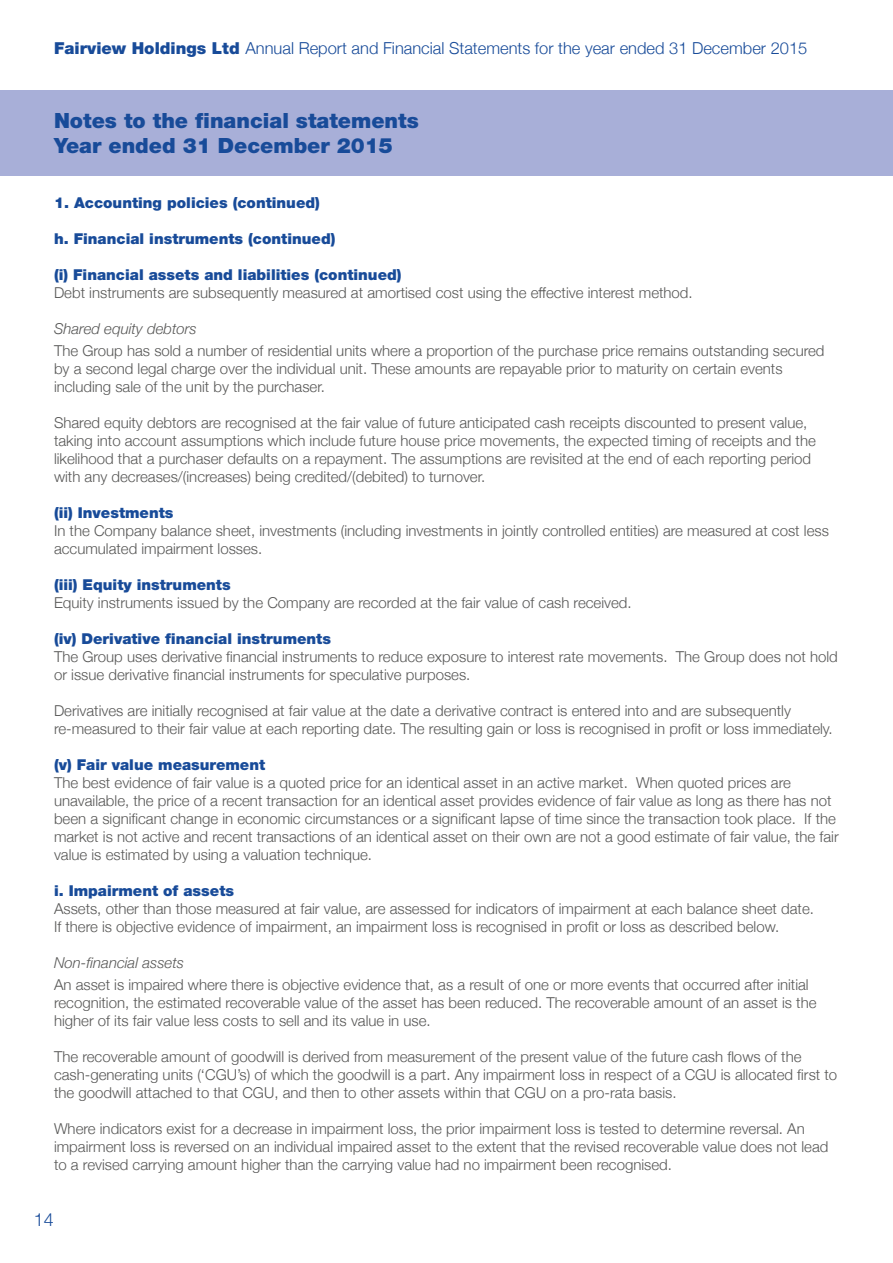
<style>
.page{position:relative;width:893px;height:1263px;background:#fff}
.page>*{position:absolute;margin:0;border:0;box-sizing:border-box;transform-origin:0 0}
.t1{font:900 21px/25.2px "Helvetica Neue LT Std";color:#184b99}
.t2{font:300 18px "Helvetica Neue";color:#184b99}
.t3{font:300 16.5px "Helvetica Neue";color:#184b99}
.t4{font:300 15px/18px "Helvetica Neue";color:#575756}
.t5{font:900 15px "Helvetica Neue LT Std";color:#184b99}
.t6{font:italic 300 15px "Helvetica Neue";color:#575756}
.s1{font-family:"Helvetica Neue LT Std";font-weight:900}
</style>
<div class="page">
<div style="left:0;top:90px;width:893px;height:86px;background:#a8afd8"></div>
<p class="t3" style="left:54px;top:35px;width:755px"><span class="s1">Fairview Holdings Ltd</span> Annual Report and Financial Statements for the year ended 31 December 2015</p>
<h1 class="t1" style="left:54px;top:108px;width:366px">Notes to the financial statements<br>Year ended 31 December 2015</h1>
<p class="t5" style="left:54px;top:193px;width:267px">1. Accounting policies (continued)</p>
<p class="t5" style="left:54px;top:229px;width:283px">h. Financial instruments (continued)</p>
<p class="t5" style="left:54px;top:265px;width:349px">(i) Financial assets and liabilities (continued)</p>
<p class="t4" style="left:54px;top:282px;width:640px">Debt instruments are subsequently measured at amortised cost using the effective interest method.</p>
<p class="t6" style="left:54px;top:316px;width:144px">Shared equity debtors</p>
<p class="t4" style="left:54px;top:340px;width:772px">The Group has sold a number of residential units where a proportion of the purchase price remains outstanding secured by a second legal charge over the individual unit. These amounts are repayable prior to maturity on certain events including sale of the unit by the purchaser.</p>
<p class="t4" style="left:54px;top:412px;width:763px">Shared equity debtors are recognised at the fair value of future anticipated cash receipts discounted to present value, taking into account assumptions which include future house price movements, the expected timing of receipts and the likelihood that a purchaser defaults on a repayment. The assumptions are revisited at the end of each reporting period with any decreases/(increases) being credited/(debited) to turnover.</p>
<p class="t5" style="left:54px;top:503px;width:121px">(ii) Investments</p>
<p class="t4" style="left:54px;top:520px;width:776px">In the Company balance sheet, investments (including investments in jointly controlled entities) are measured at cost less accumulated impairment losses.</p>
<p class="t5" style="left:54px;top:575px;width:178px">(iii) Equity instruments</p>
<p class="t4" style="left:54px;top:592px;width:579px">Equity instruments issued by the Company are recorded at the fair value of cash received.</p>
<p class="t5" style="left:54px;top:629px;width:278px">(iv) Derivative financial instruments</p>
<p class="t4" style="left:54px;top:646px;width:785px">The Group uses derivative financial instruments to reduce exposure to interest rate movements. The Group does not hold or issue derivative financial instruments for speculative purposes.</p>
<p class="t4" style="left:54px;top:700px;width:780px">Derivatives are initially recognised at fair value at the date a derivative contract is entered into and are subsequently re-measured to their fair value at each reporting date. The resulting gain or loss is recognised in profit or loss immediately.</p>
<p class="t5" style="left:54px;top:755px;width:213px">(v) Fair value measurement</p>
<p class="t4" style="left:54px;top:772px;width:786px">The best evidence of fair value is a quoted price for an identical asset in an active market. When quoted prices are unavailable, the price of a recent transaction for an identical asset provides evidence of fair value as long as there has not been a significant change in economic circumstances or a significant lapse of time since the transaction took place. If the market is not active and recent transactions of an identical asset on their own are not a good estimate of fair value, the fair value is estimated by using a valuation technique.</p>
<p class="t5" style="left:54px;top:881px;width:182px">i. Impairment of assets</p>
<p class="t4" style="left:54px;top:898px;width:761px">Assets, other than those measured at fair value, are assessed for indicators of impairment at each balance sheet date.<br>If there is objective evidence of impairment, an impairment loss is recognised in profit or loss as described below.</p>
<p class="t6" style="left:54px;top:951px;width:132px">Non-financial assets</p>
<p class="t4" style="left:54px;top:975px;width:764px">An asset is impaired where there is objective evidence that, as a result of one or more events that occurred after initial recognition, the estimated recoverable value of the asset has been reduced. The recoverable amount of an asset is the higher of its fair value less costs to sell and its value in use.</p>
<p class="t4" style="left:54px;top:1047px;width:785px">The recoverable amount of goodwill is derived from measurement of the present value of the future cash flows of the cash-generating units (‘CGU’s) of which the goodwill is a part. Any impairment loss in respect of a CGU is allocated first to the goodwill attached to that CGU, and then to other assets within that CGU on a pro-rata basis.</p>
<p class="t4" style="left:54px;top:1119px;width:776px">Where indicators exist for a decrease in impairment loss, the prior impairment loss is tested to determine reversal. An impairment loss is reversed on an individual impaired asset to the extent that the revised recoverable value does not lead to a revised carrying amount higher than the carrying value had no impairment been recognised.</p>
<p class="t2" style="left:34px;top:1205px;width:22px">14</p>
</div>
